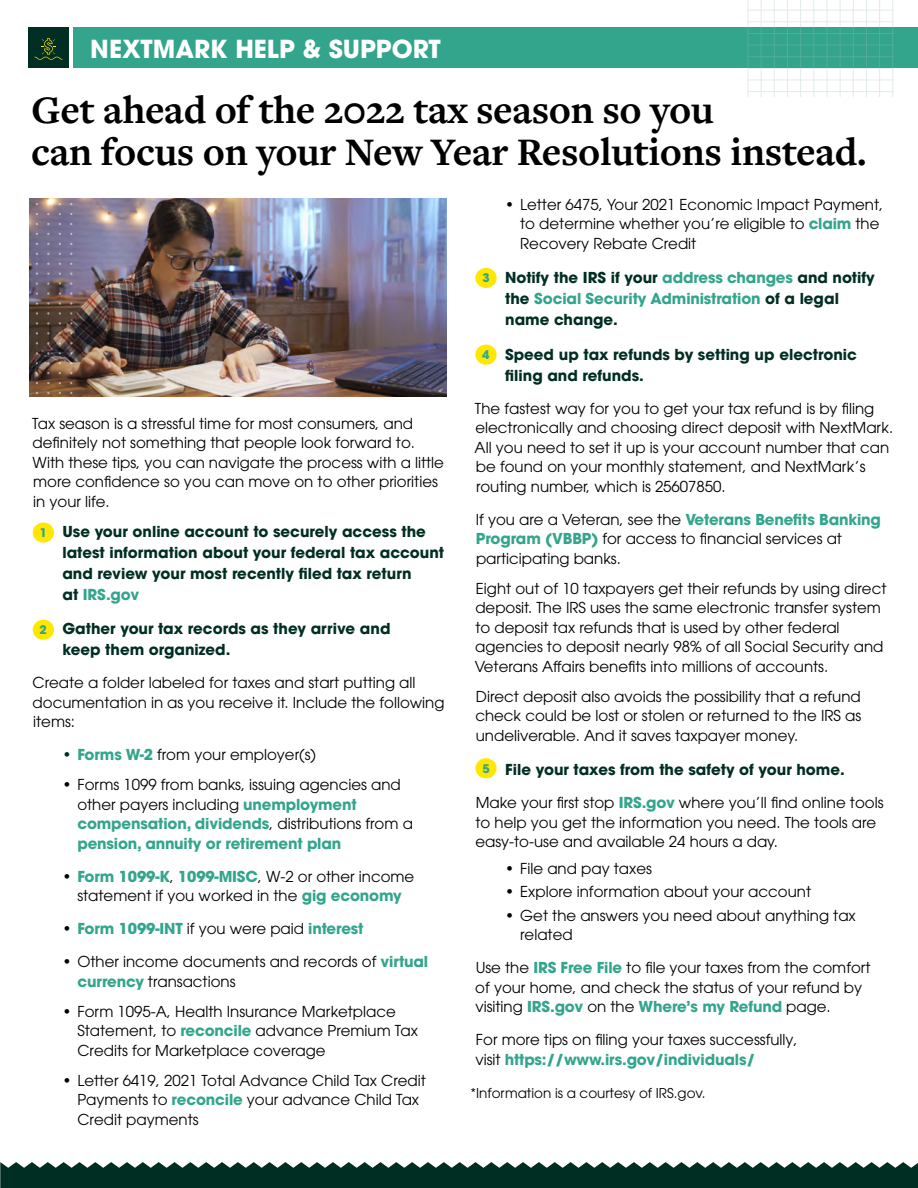
<style>
.page{position:relative;width:918px;height:1188px;background:#fff}
.page>*{position:absolute;margin:0;border:0;box-sizing:border-box;transform-origin:0 0}
.t1{font:700 40.5px/42px "Freight Text Pro";letter-spacing:-.01em;color:#000}
.t2{font:700 24.75px "ITC Avant Garde Pro";color:#fff}
.t3{font:15px/19.5px "ITC Avant Garde Pro";color:#000}
.t4{font:700 15px/21px "ITC Avant Garde Pro";color:#002e23}
.t5{font:700 15px "ITC Avant Garde Pro";letter-spacing:-.01em;color:#33a58c}
.t6{font:13.5px "ITC Avant Garde Pro";color:#000}
.t7{font:700 11.85px "ITC Avant Garde Pro";color:#33a58c}
.s1{color:#33a58c}
.s2{color:#002e23}
.s3{font-weight:700;color:#33a58c}
.s4{font-weight:400;color:#000}
</style>
<div class="page">
<div style="left:73px;top:28px;width:845px;height:40px;background:#33a58c"></div>
<div style="left:28px;top:28px;width:41px;height:40px;background:#002e23"></div>
<svg style="left:34px;top:38px;width:28px;height:22px"></svg>
<hr style="left:892px;top:0;width:1px;height:96px;background:#a0beb3">
<hr style="left:879px;top:0;width:1px;height:96px;background:#a0beb3">
<hr style="left:866px;top:0;width:1px;height:96px;background:#a0beb3">
<hr style="left:853px;top:0;width:1px;height:96px;background:#a0beb3">
<hr style="left:840px;top:0;width:1px;height:96px;background:#a0beb3">
<hr style="left:826px;top:0;width:1px;height:96px;background:#a0beb3">
<hr style="left:813px;top:0;width:1px;height:96px;background:#a0beb3">
<hr style="left:800px;top:0;width:1px;height:96px;background:#a0beb3">
<hr style="left:787px;top:0;width:1px;height:96px;background:#a0beb3">
<hr style="left:774px;top:0;width:1px;height:96px;background:#a0beb3">
<hr style="left:761px;top:0;width:1px;height:96px;background:#a0beb3">
<hr style="left:747px;top:0;width:1px;height:96px;background:#a0beb3">
<hr style="left:748px;top:10px;width:145px;height:1px;background:#a0beb3">
<hr style="left:748px;top:21px;width:145px;height:1px;background:#a0beb3">
<hr style="left:748px;top:33px;width:145px;height:1px;background:#a0beb3">
<hr style="left:748px;top:45px;width:145px;height:1px;background:#a0beb3">
<hr style="left:748px;top:56px;width:145px;height:1px;background:#a0beb3">
<hr style="left:748px;top:68px;width:145px;height:1px;background:#a0beb3">
<hr style="left:748px;top:80px;width:145px;height:1px;background:#a0beb3">
<hr style="left:748px;top:91px;width:145px;height:1px;background:#a0beb3">
<div style="left:33px;top:522px;width:21px;height:21px;background:#ffe700;border-radius:50%"></div>
<div style="left:33px;top:620px;width:21px;height:20px;background:#ffe700;border-radius:50%"></div>
<div style="left:475px;top:268px;width:22px;height:20px;background:#ffe700;border-radius:50%"></div>
<div style="left:475px;top:345px;width:22px;height:20px;background:#ffe700;border-radius:50%"></div>
<div style="left:475px;top:758px;width:22px;height:20px;background:#ffe700;border-radius:50%"></div>
<svg style="left:0;top:1162px;width:918px;height:26px;background:#1c453b"></svg>
<img style="left:29px;top:199px;width:418px;height:197px">
<h2 class="t2" style="left:90px;top:32px;width:352px">NEXTMARK HELP &amp; SUPPORT</h2>
<h1 class="t1" style="left:31px;top:87px;width:837px">Get ahead of the 2022 tax season so you<br>can focus on your New Year Resolutions instead.</h1>
<p class="t3" style="left:32px;top:413px;width:413px">Tax season is a stressful time for most consumers, and definitely not something that people look forward to.<br>With these tips, you can navigate the process with a little more confidence so you can move on to other priorities in your life.</p>
<p class="t4" style="left:62px;top:521px;width:383px">Use your online account to securely access the latest information about your federal tax account and review your most recently filed tax return<br>at <span class="s1">IRS.gov</span></p>
<p class="t4" style="left:62px;top:618px;width:330px">Gather your tax records as they arrive and keep them organized.</p>
<p class="t3" style="left:33px;top:673px;width:414px">Create a folder labeled for taxes and start putting all documentation in as you receive it. Include the following items:</p>
<p class="t3" style="left:62px;top:745px;width:255px"><span class="s2">•</span> <span class="s3">Forms W-2</span> from your employer(s)</p>
<p class="t3" style="left:77px;top:775px;width:337px;text-indent:-15px">• Forms 1099 from banks, issuing agencies and other payers including <span class="s3">unemployment compensation, dividends</span>, distributions from a <span class="s3">pension, annuity or retirement plan</span></p>
<p class="t3" style="left:62px;top:866px;width:353px;text-align:center">• <span class="s3">Form 1099-K</span>, <span class="s3">1099-MISC</span>, W-2 or other income statement if you worked in the <span class="s3">gig economy</span></p>
<p class="t5" style="left:62px;top:919px;width:303px"><span class="s4">•</span> Form 1099-INT <span class="s4">if you were paid</span> interest</p>
<p class="t3" style="left:77px;top:952px;width:352px;text-indent:-15px">• Other income documents and records of <span class="s3">virtual currency</span> transactions</p>
<p class="t3" style="left:77px;top:1001px;width:342px;text-indent:-15px">• Form 1095-A, Health Insurance Marketplace<br>Statement, to <span class="s3">reconcile</span> advance Premium Tax<br>Credits for Marketplace coverage</p>
<p class="t3" style="left:77px;top:1070px;width:350px;text-indent:-15px">• Letter 6419, 2021 Total Advance Child Tax Credit<br>Payments to <span class="s3">reconcile</span> your advance Child Tax<br>Credit payments</p>
<p class="t7" style="left:40px;top:525px;width:9px">1</p>
<p class="t7" style="left:40px;top:622px;width:9px">2</p>
<p class="t3" style="left:520px;top:194px;width:365px;text-indent:-15px">• Letter 6475, Your 2021 Economic Impact Payment, to determine whether you’re eligible to <span class="s3">claim</span> the<br>Recovery Rebate Credit</p>
<p class="t4" style="left:505px;top:267px;width:371px">Notify the IRS if your <span class="s1">address changes</span> and notify the <span class="s1">Social Security Administration</span> of a legal name change.</p>
<p class="t4" style="left:505px;top:344px;width:353px">Speed up tax refunds by setting up electronic filing and refunds.</p>
<p class="t3" style="left:475px;top:398px;width:420px">The fastest way for you to get your tax refund is by filing electronically and choosing direct deposit with NextMark.<br>All you need to set it up is your account number that can be found on your monthly statement, and NextMark’s routing number, which is 25607850.</p>
<p class="t3" style="left:476px;top:509px;width:407px">If you are a Veteran, see the <span class="s3">Veterans Benefits Banking<br>Program (VBBP)</span> for access to financial services at participating banks.</p>
<p class="t3" style="left:475px;top:578px;width:413px">Eight out of 10 taxpayers get their refunds by using direct deposit. The IRS uses the same electronic transfer system to deposit tax refunds that is used by other federal agencies to deposit nearly 98% of all Social Security and Veterans Affairs benefits into millions of accounts.</p>
<p class="t3" style="left:475px;top:686px;width:387px;text-align:justify">Direct deposit also avoids the possibility that a refund check could be lost or stolen or returned to the IRS as undeliverable. And it saves taxpayer money.</p>
<p class="t4" style="left:505px;top:759px;width:341px">File your taxes from the safety of your home.</p>
<p class="t3" style="left:475px;top:793px;width:410px">Make your first stop <span class="s3">IRS.gov</span> where you’ll find online tools to help you get the information you need. The tools are easy-to-use and available 24 hours a day.</p>
<p class="t3" style="left:505px;top:859px;width:148px">• File and pay taxes</p>
<p class="t3" style="left:505px;top:881px;width:307px">• Explore information about your account</p>
<p class="t3" style="left:520px;top:905px;width:337px;text-indent:-15px">• Get the answers you need about anything tax related</p>
<p class="t3" style="left:475px;top:958px;width:397px">Use the <span class="s3">IRS Free File</span> to file your taxes from the comfort of your home, and check the status of your refund by visiting <span class="s3">IRS.gov</span> on the <span class="s3">Where’s my Refund</span> page.</p>
<p class="t3" style="left:475px;top:1030px;width:324px">For more tips on filing your taxes successfully, visit <span class="s3">https://www.irs.gov/individuals/</span></p>
<p class="t6" style="left:470px;top:1084px;width:237px">*Information is a courtesy of IRS.gov.</p>
<p class="t7" style="left:482px;top:270px;width:9px">3</p>
<p class="t7" style="left:482px;top:347px;width:9px">4</p>
<p class="t7" style="left:482px;top:760px;width:9px">5</p>
</div>
